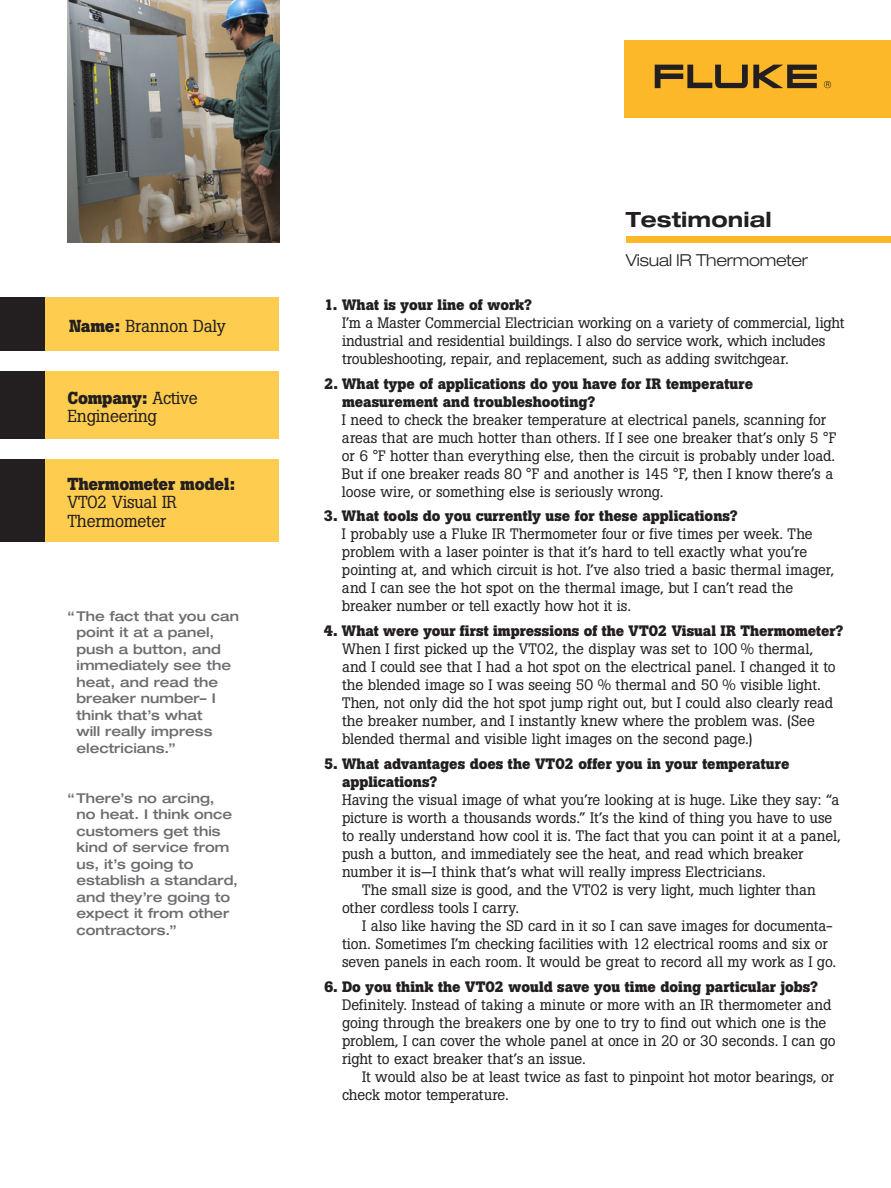
<style>
.page{position:relative;width:891px;height:1188px;background:#fff}
.page>*{position:absolute;margin:0;border:0;box-sizing:border-box;transform-origin:0 0}
.t1{font:700 expanded 21px "Helvetica Neue LT Std";letter-spacing:.005em;color:#231f20}
.t2{font:17.25px/18.8px "Boton Pro";letter-spacing:-.015em;color:#231f20}
.t3{font:300 expanded 16.5px "Helvetica Neue LT Std";letter-spacing:-.015em;color:#231f20}
.t4{font:15px/18px "Boton Pro";letter-spacing:-.005em;color:#231f20}
.t5{font:700 15px "Boton Pro";letter-spacing:.005em;color:#231f20}
.t6{font:500 expanded 13.5px/16.5px "Helvetica Neue LT Std";letter-spacing:.005em;color:#6c6d70}
.s1{font-weight:700}
</style>
<div class="page">
<img style="left:68px;top:0;width:211px;height:243px">
<div style="left:625px;top:40px;width:266px;height:78px;background:#fcb828"></div>
<svg style="left:655px;top:65px;width:162px;height:23px"></svg>
<svg style="left:824px;top:81px;width:7px;height:7px"></svg>
<div style="left:0;top:371px;width:279px;height:68px;background:#fecc4e"></div>
<div style="left:0;top:371px;width:44px;height:68px;background:#231f20"></div>
<div style="left:0;top:459px;width:279px;height:83px;background:#fecc4e"></div>
<div style="left:0;top:459px;width:44px;height:83px;background:#231f20"></div>
<div style="left:0;top:297px;width:279px;height:54px;background:#fecc4e"></div>
<div style="left:0;top:297px;width:44px;height:54px;background:#231f20"></div>
<div style="left:627px;top:237px;width:264px;height:6px;background:#fcb828"></div>
<p class="t2" style="left:69px;top:317px;width:158px"><span class="s1">Name:</span> Brannon Daly</p>
<p class="t2" style="left:68px;top:388px;width:132px"><span class="s1">Company:</span> Active<br>Engineering</p>
<p class="t2" style="left:68px;top:474px;width:169px"><span class="s1">Thermometer model:<br></span>VT02 Visual IR<br>Thermometer</p>
<p class="t6" style="left:77px;top:607px;width:164px;text-indent:-9px">“The fact that you can point it at a panel, push a button, and immediately see the heat, and read the breaker number– I think that’s what<br>will really impress electricians.”</p>
<p class="t6" style="left:77px;top:789px;width:163px;text-indent:-9px">“There’s no arcing,<br>no heat. I think once customers get this kind of service from us, it’s going to establish a standard, and they’re going to expect it from other contractors.”</p>
<p class="t1" style="left:626px;top:207px;width:148px">Testimonial</p>
<p class="t3" style="left:626px;top:250px;width:184px">Visual IR Thermometer</p>
<p class="t4" style="left:342px;top:296px;width:504px;text-indent:-18px"><span class="s1">1. What is your line of work?<br></span>I’m a Master Commercial Electrician working on a variety of commercial, light industrial and residential buildings. I also do service work, which includes troubleshooting, repair, and replacement, such as adding switchgear.</p>
<p class="t4" style="left:342px;top:374px;width:496px;text-indent:-18px"><span class="s1">2. What type of applications do you have for IR temperature measurement and troubleshooting?<br></span>I need to check the breaker temperature at electrical panels, scanning for areas that are much hotter than others. If I see one breaker that’s only 5 °F or 6 °F hotter than everything else, then the circuit is probably under load.<br>But if one breaker reads 80 °F and another is 145 °F, then I know there’s a loose wire, or something else is seriously wrong.</p>
<p class="t4" style="left:342px;top:507px;width:494px;text-indent:-18px"><span class="s1">3. What tools do you currently use for these applications?<br></span>I probably use a Fluke IR Thermometer four or five times per week. The problem with a laser pointer is that it’s hard to tell exactly what you’re pointing at, and which circuit is hot. I’ve also tried a basic thermal imager, and I can see the hot spot on the thermal image, but I can’t read the breaker number or tell exactly how hot it is.</p>
<p class="t4" style="left:342px;top:622px;width:503px;text-indent:-18px"><span class="s1">4. What were your first impressions of the VT02 Visual IR Thermometer?<br></span>When I first picked up the VT02, the display was set to 100 % thermal,<br>and I could see that I had a hot spot on the electrical panel. I changed it to the blended image so I was seeing 50 % thermal and 50 % visible light.<br>Then, not only did the hot spot jump right out, but I could also clearly read the breaker number, and I instantly knew where the problem was. (See blended thermal and visible light images on the second page.)</p>
<p class="t5" style="left:324px;top:754px;width:467px">5. What advantages does the VT02 offer you in your temperature</p>
<p class="t5" style="left:342px;top:772px;width:97px">applications?</p>
<p class="t4" style="left:342px;top:791px;width:499px">Having the visual image of what you’re looking at is huge. Like they say: “a</p>
<p class="t4" style="left:342px;top:809px;width:492px">picture is worth a thousands words.” It’s the kind of thing you have to use</p>
<p class="t4" style="left:342px;top:827px;width:500px">to really understand how cool it is. The fact that you can point it at a panel,</p>
<p class="t4" style="left:342px;top:845px;width:463px">push a button, and immediately see the heat, and read which breaker</p>
<p class="t4" style="left:342px;top:863px;width:425px">number it is—I think that’s what will really impress Electricians.</p>
<p class="t4" style="left:362px;top:881px;width:455px">The small size is good, and the VT02 is very light, much lighter than</p>
<p class="t4" style="left:342px;top:899px;width:179px">other cordless tools I carry.</p>
<p class="t4" style="left:362px;top:917px;width:472px">I also like having the SD card in it so I can save images for documenta-</p>
<p class="t4" style="left:342px;top:935px;width:487px">tion. Sometimes I’m checking facilities with 12 electrical rooms and six or</p>
<p class="t4" style="left:342px;top:953px;width:496px">seven panels in each room. It would be great to record all my work as I go.</p>
<p class="t5" style="left:324px;top:977px;width:496px">6. Do you think the VT02 would save you time doing particular jobs?</p>
<p class="t4" style="left:342px;top:995px;width:491px">Definitely. Instead of taking a minute or more with an IR thermometer and</p>
<p class="t4" style="left:342px;top:1013px;width:486px">going through the breakers one by one to try to find out which one is the</p>
<p class="t4" style="left:342px;top:1031px;width:495px">problem, I can cover the whole panel at once in 20 or 30 seconds. I can go</p>
<p class="t4" style="left:342px;top:1049px;width:246px">right to exact breaker that’s an issue.</p>
<p class="t4" style="left:362px;top:1067px;width:473px">It would also be at least twice as fast to pinpoint hot motor bearings, or</p>
<p class="t4" style="left:342px;top:1085px;width:168px">check motor temperature.</p>
</div>
